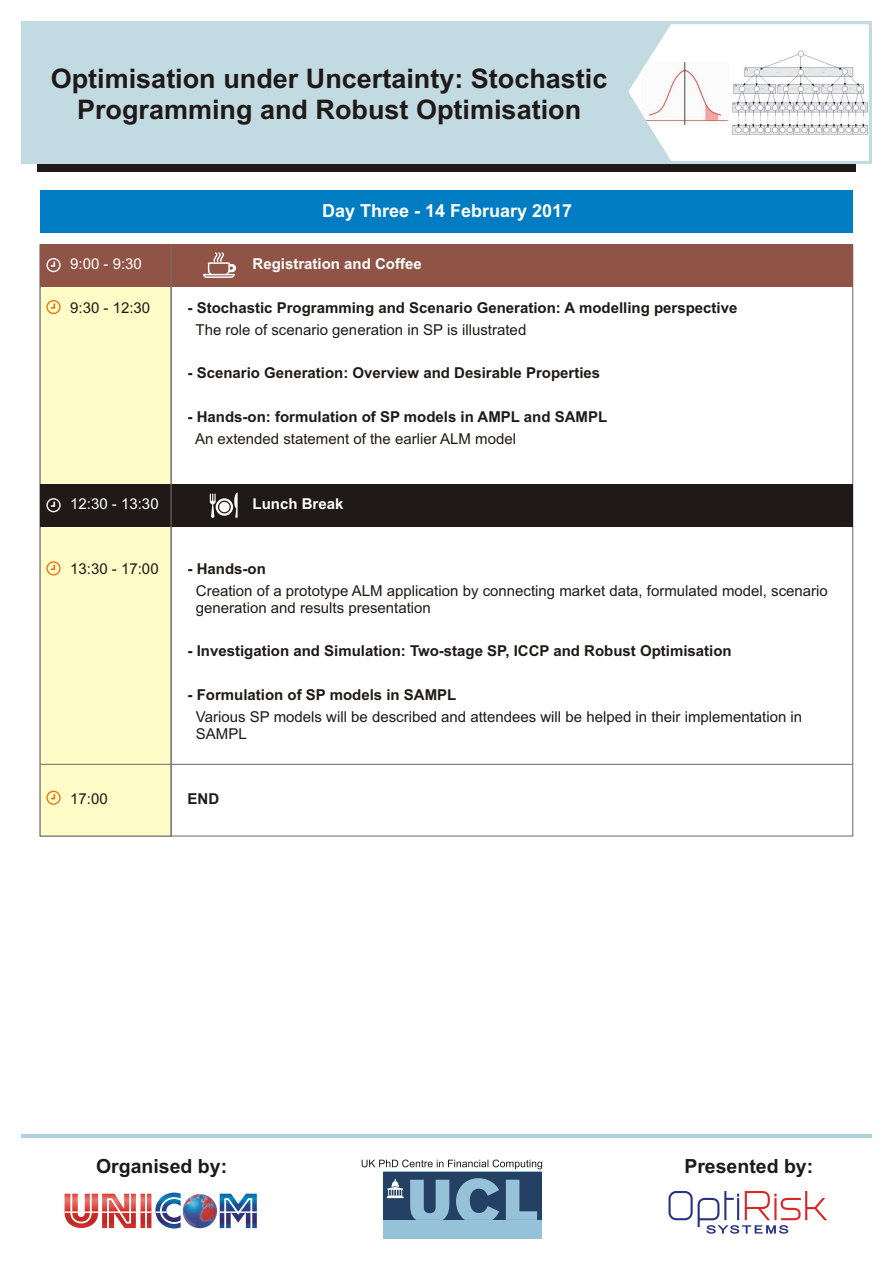
<style>
.page{position:relative;width:893px;height:1263px;background:#fff}
.page>*{position:absolute;margin:0;border:0;box-sizing:border-box;transform-origin:0 0}
.t1{font:700 27px/30.2px "Arial";color:#1f1a17;text-align:center}
.t2{font:700 19.5px "Arial";color:#1f1a17}
.t3{font:700 18px "Arial";color:#fff}
.t4{font:15px/16.8px "Arial";color:#1f1a17}
.t5{font:700 15px "Arial";color:#1f1a17}
.t6{font:700 15px "Arial";color:#fff}
.t7{font:15px "Arial";color:#fff}
</style>
<div class="page">
<div style="left:37px;top:94px;width:819px;height:78px;background:#1f1a17"></div>
<div style="left:21px;top:21px;width:851px;height:143px;background:#c2dbe3"></div>
<svg style="left:628px;top:24px;width:241px;height:137px"></svg>
<img style="left:732px;top:51px;width:135px;height:83px">
<img style="left:641px;top:63px;width:88px;height:62px">
<div style="left:39px;top:244px;width:133px;height:593px;background:#fffcc7"></div>
<div style="left:40px;top:244px;width:813px;height:42px;background:#8f5445"></div>
<div style="left:40px;top:484px;width:813px;height:42px;background:#1f1a17"></div>
<svg style="left:46px;top:300px;width:15px;height:14px"></svg>
<svg style="left:46px;top:561px;width:15px;height:14px"></svg>
<svg style="left:46px;top:791px;width:15px;height:14px"></svg>
<hr style="left:40px;top:764px;width:813px;height:1px;background:#737070">
<hr style="left:171px;top:246px;width:1px;height:590px;background:#737070">
<div style="left:40px;top:190px;width:813px;height:43px;background:#007dc2"></div>
<svg style="left:203px;top:252px;width:33px;height:26px"></svg>
<svg style="left:46px;top:258px;width:15px;height:14px"></svg>
<svg style="left:210px;top:492px;width:28px;height:26px"></svg>
<svg style="left:46px;top:498px;width:15px;height:14px"></svg>
<hr style="left:21px;top:1134px;width:851px;height:4px;background:#b0d1e0">
<img style="left:65px;top:1192px;width:192px;height:37px">
<svg style="left:668px;top:1191px;width:159px;height:43px"></svg>
<svg style="left:362px;top:1159px;width:180px;height:10px"></svg>
<div style="left:383px;top:1172px;width:159px;height:67px;background:#96c2d9"></div>
<div style="left:383px;top:1172px;width:159px;height:47px;background:#244063"></div>
<svg style="left:410px;top:1178px;width:127px;height:42px"></svg>
<svg style="left:387px;top:1178px;width:17px;height:20px"></svg>
<h1 class="t1" style="left:51px;top:66px;width:558px">Optimisation under Uncertainty: Stochastic<br>Programming and Robust Optimisation</h1>
<p class="t3" style="left:322px;top:204px;width:252px">Day Three - 14 February 2017</p>
<p class="t7" style="left:70px;top:258px;width:73px">9:00 - 9:30</p>
<p class="t6" style="left:252px;top:258px;width:171px">Registration and Coffee</p>
<p class="t4" style="left:70px;top:301px;width:82px">9:30 - 12:30</p>
<p class="t5" style="left:187px;top:302px;width:551px">- Stochastic Programming and Scenario Generation: A modelling perspective</p>
<p class="t4" style="left:196px;top:322px;width:332px">The role of scenario generation in SP is illustrated</p>
<p class="t5" style="left:187px;top:367px;width:414px">- Scenario Generation: Overview and Desirable Properties</p>
<p class="t5" style="left:187px;top:411px;width:421px">- Hands-on: formulation of SP models in AMPL and SAMPL</p>
<p class="t4" style="left:195px;top:431px;width:323px">An extended statement of the earlier ALM model</p>
<p class="t7" style="left:70px;top:498px;width:90px">12:30 - 13:30</p>
<p class="t6" style="left:252px;top:498px;width:92px">Lunch Break</p>
<p class="t4" style="left:70px;top:562px;width:90px">13:30 - 17:00</p>
<p class="t5" style="left:187px;top:563px;width:80px">- Hands-on</p>
<p class="t4" style="left:196px;top:584px;width:633px">Creation of a prototype ALM application by connecting market data, formulated model, scenario generation and results presentation</p>
<p class="t5" style="left:187px;top:645px;width:546px">- Investigation and Simulation: Two-stage SP, ICCP and Robust Optimisation</p>
<p class="t5" style="left:187px;top:689px;width:270px">- Formulation of SP models in SAMPL</p>
<p class="t4" style="left:196px;top:709px;width:608px">Various SP models will be described and attendees will be helped in their implementation in<br>SAMPL</p>
<p class="t4" style="left:70px;top:792px;width:39px">17:00</p>
<p class="t5" style="left:187px;top:793px;width:33px">END</p>
<h2 class="t2" style="left:96px;top:1159px;width:133px">Organised by:</h2>
<h2 class="t2" style="left:684px;top:1159px;width:130px">Presented by:</h2>
</div>
